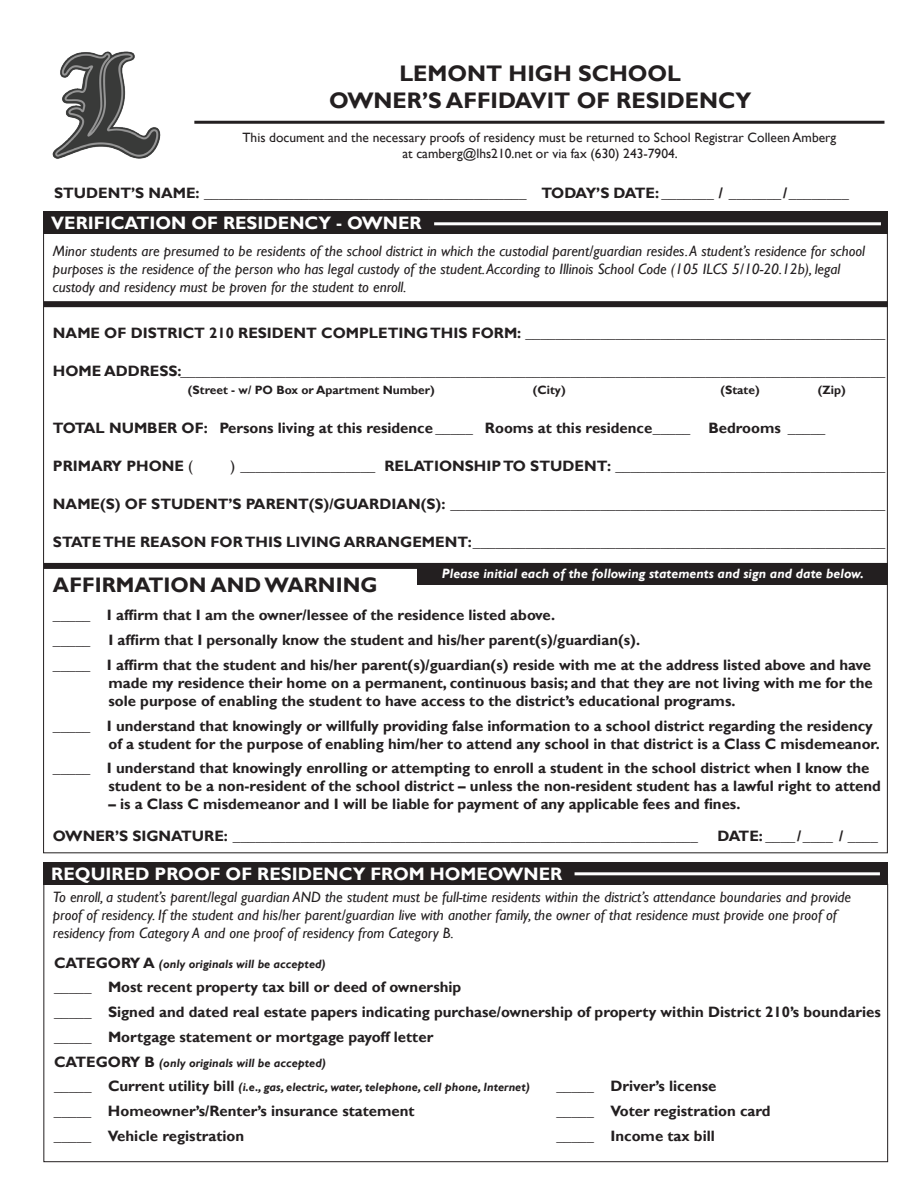
<style>
.page{position:relative;width:918px;height:1188px;background:#fff}
.page>*{position:absolute;margin:0;border:0;box-sizing:border-box;transform-origin:0 0}
.t1{font:700 22.5px/27px "Gill Sans";color:#231f20;text-align:center}
.t2{font:700 21px "Gill Sans";color:#231f20}
.t3{font:700 18px "Gill Sans";color:#fff}
.t4{font:700 15px/24.8px "Gill Sans";color:#231f20}
.t5{font:italic 15px/18px "Gill Sans";color:#231f20}
.t6{font:13.5px/16.2px "Gill Sans";color:#231f20;text-align:center}
.t7{font:italic 700 13.5px "Gill Sans";color:#fff}
.t8{font:italic 700 12px/24.8px "Gill Sans";color:#231f20}
.t9{font:700 12px "Gill Sans";color:#231f20}
.s1{font-weight:400}
.s2{font-style:normal;font-size:15px}
</style>
<div class="page">
<div style="left:43px;top:211px;width:845px;height:23px;background:#231f20"></div>
<hr style="left:434px;top:222px;width:447px;height:3px;background:#fff">
<div style="left:44px;top:301px;width:844px;height:6px;background:#231f20"></div>
<div style="left:44px;top:563px;width:844px;height:6px;background:#231f20"></div>
<div style="left:417px;top:563px;width:471px;height:21px;background:#231f20"></div>
<div style="left:43px;top:862px;width:845px;height:23px;background:#231f20"></div>
<hr style="left:575px;top:872px;width:305px;height:3px;background:#fff">
<hr style="left:194px;top:121px;width:690px;height:3px;background:#231f20">
<img style="left:52px;top:51px;width:109px;height:108px">
<h1 class="t1" style="left:329px;top:60px;width:424px">LEMONT HIGH SCHOOL<br>OWNER’S AFFIDAVIT OF RESIDENCY</h1>
<p class="t6" style="left:242px;top:129px;width:595px">This document and the necessary proofs of residency must be returned to School Registrar Colleen Amberg at camberg@lhs210.net or via fax (630) 243-7904.</p>
<p class="t4" style="left:54px;top:181px;width:796px">STUDENT’S NAME: ___________________________________________ TODAY’S DATE: _______ / _______/________</p>
<p class="t3" style="left:51px;top:212px;width:372px">VERIFICATION OF RESIDENCY - OWNER</p>
<p class="t5" style="left:53px;top:242px;width:814px">Minor students are presumed to be residents of the school district in which the custodial parent/guardian resides. A student’s residence for school purposes is the residence of the person who has legal custody of the student. According to Illinois School Code (105 ILCS 5/10-20.12b), legal custody and residency must be proven for the student to enroll.</p>
<p class="t4" style="left:53px;top:321px;width:834px">NAME OF DISTRICT 210 RESIDENT COMPLETING THIS FORM: ________________________________________________</p>
<p class="t4" style="left:53px;top:359px;width:834px">HOME ADDRESS:______________________________________________________________________________________________</p>
<p class="t9" style="left:188px;top:383px;width:248px">(Street - w/ PO Box or Apartment Number)</p>
<p class="t9" style="left:533px;top:383px;width:34px">(City)</p>
<p class="t9" style="left:720px;top:383px;width:41px">(State)</p>
<p class="t9" style="left:818px;top:383px;width:29px">(Zip)</p>
<p class="t4" style="left:53px;top:416px;width:774px">TOTAL NUMBER OF: Persons living at this residence _____ Rooms at this residence_____ Bedrooms _____</p>
<p class="t4" style="left:53px;top:454px;width:142px">PRIMARY PHONE <span class="s1">(</span></p>
<p class="t4" style="left:231px;top:454px;width:656px"><span class="s1">)</span> __________________ RELATIONSHIP TO STUDENT: ____________________________________</p>
<p class="t4" style="left:53px;top:492px;width:834px">NAME(S) OF STUDENT’S PARENT(S)/GUARDIAN(S): __________________________________________________________</p>
<p class="t4" style="left:53px;top:530px;width:834px">STATE THE REASON FOR THIS LIVING ARRANGEMENT:_______________________________________________________</p>
<h2 class="t2" style="left:53px;top:573px;width:326px">AFFIRMATION AND WARNING</h2>
<p class="t7" style="left:442px;top:566px;width:423px">Please initial each of the following statements and sign and date below.</p>
<p class="t4" style="left:107px;top:603px;width:766px">I affirm that I am the owner/lessee of the residence listed above.<br>I affirm that I personally know the student and his/her parent(s)/guardian(s).<br>I affirm that the student and his/her parent(s)/guardian(s) reside with me at the address listed above and have</p>
<p class="t4" style="left:108px;top:674px;width:766px;line-height:18px">made my residence their home on a permanent, continuous basis; and that they are not living with me for the sole purpose of enabling the student to have access to the district’s educational programs.</p>
<p class="t4" style="left:107px;top:717px;width:774px;line-height:18px">I understand that knowingly or willfully providing false information to a school district regarding the residency of a student for the purpose of enabling him/her to attend any school in that district is a Class C misdemeanor.</p>
<p class="t4" style="left:107px;top:760px;width:775px;line-height:18px">I understand that knowingly enrolling or attempting to enroll a student in the school district when I know the student to be a non-resident of the school district – unless the non-resident student has a lawful right to attend</p>
<p class="t4" style="left:108px;top:792px;width:633px">– is a Class C misdemeanor and I will be liable for payment of any applicable fees and fines.</p>
<p class="t4" style="left:53px;top:824px;width:646px">OWNER’S SIGNATURE: ______________________________________________________________</p>
<p class="t4" style="left:717px;top:824px;width:162px">DATE: ____/____ / ____</p>
<p class="t3" style="left:51px;top:863px;width:513px">REQUIRED PROOF OF RESIDENCY FROM HOMEOWNER</p>
<p class="t5" style="left:53px;top:888px;width:800px">To enroll, a student’s parent/legal guardian AND the student must be full-time residents within the district’s attendance boundaries and provide proof of residency. If the student and his/her parent/guardian live with another family, the owner of that residence must provide one proof of residency from Category A and one proof of residency from Category B.</p>
<p class="t8" style="left:54px;top:952px;width:273px"><span class="s2">CATEGORY A</span> (only originals will be accepted)</p>
<p class="t4" style="left:108px;top:975px;width:774px">Most recent property tax bill or deed of ownership<br>Signed and dated real estate papers indicating purchase/ownership of property within District 210’s boundaries<br>Mortgage statement or mortgage payoff letter</p>
<p class="t8" style="left:108px;top:1051px;width:423px;text-indent:-54px"><span class="s2">CATEGORY B</span> (only originals will be accepted)<br><span class="s2">Current utility bill</span> (i.e., gas, electric, water, telephone, cell phone, Internet)</p>
<p class="t4" style="left:556px;top:1074px;width:161px">_____ Driver’s license</p>
<p class="t4" style="left:108px;top:1099px;width:308px">Homeowner’s/Renter’s insurance statement</p>
<p class="t4" style="left:556px;top:1099px;width:216px">_____ Voter registration card</p>
<p class="t4" style="left:108px;top:1124px;width:138px">Vehicle registration</p>
<p class="t4" style="left:556px;top:1124px;width:160px">_____ Income tax bill</p>
</div>
